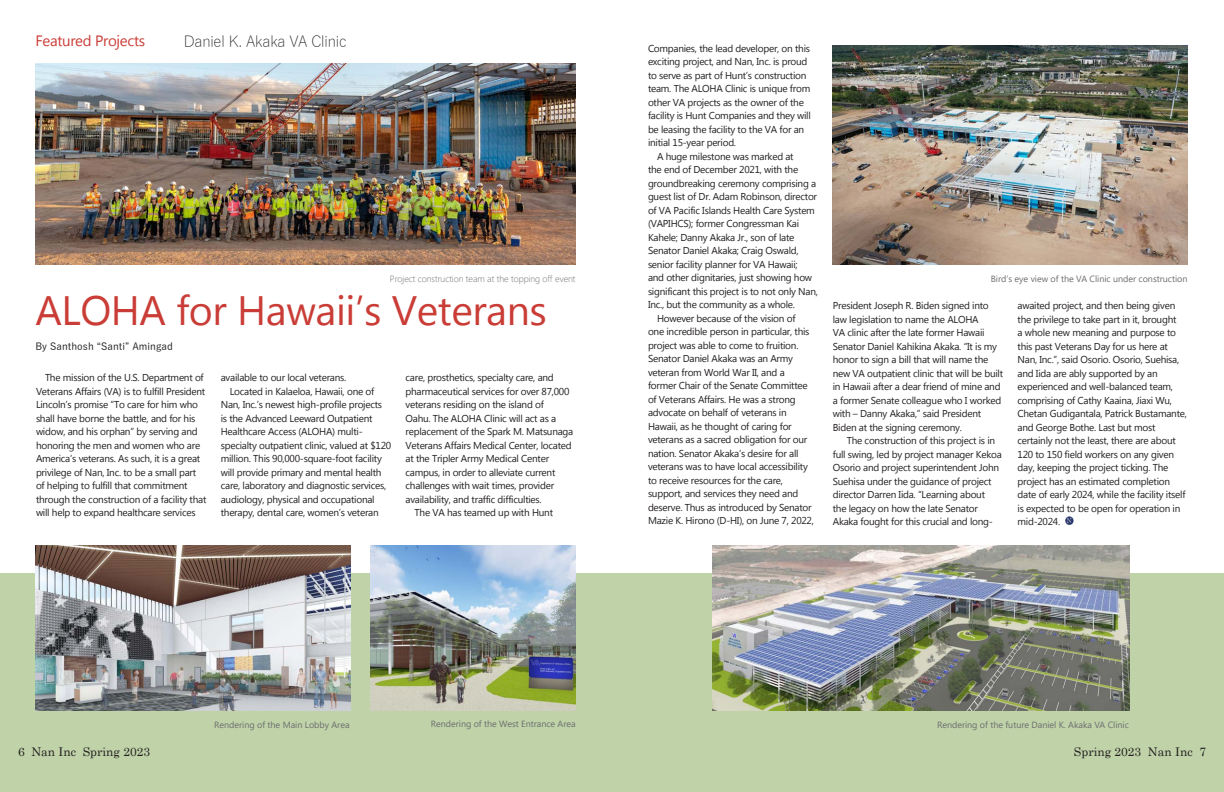
<style>
.page{position:relative;width:1224px;height:792px;background:#fff}
.page>*{position:absolute;margin:0;border:0;box-sizing:border-box;transform-origin:0 0}
.headline{font:41px "Myanmar Text";letter-spacing:-.01em;color:#ca3d37}
.t1{font:300 15.2px "Yu Gothic";letter-spacing:-.01em;color:#231f20}
.t2{font:15px "Myanmar Text";letter-spacing:-.02em;color:#ca3d37}
.t3{font:12px "Century";color:#231f20}
.t4{font:10px/13.5px "Myanmar Text";letter-spacing:-.025em;color:#231f20}
.t5{font:500 10px "Yu Gothic";letter-spacing:.005em;color:#231f20}
.t6{font:9px "Yu Gothic UI";letter-spacing:-.005em;color:#6c6d70}
.t7{font:300 9px "Yu Gothic UI";letter-spacing:-.005em;color:#6c6d70}
</style>
<div class="page">
<div style="left:0;top:573px;width:1224px;height:219px;background:#c0d3a8"></div>
<img style="left:713px;top:546px;width:416px;height:165px">
<img style="left:35px;top:546px;width:316px;height:165px">
<img style="left:370px;top:546px;width:206px;height:165px">
<img style="left:35px;top:63px;width:540px;height:202px">
<img style="left:833px;top:45px;width:355px;height:220px">
<svg style="left:1065px;top:516px;width:9px;height:10px"></svg>
<p class="t2" style="left:35px;top:32px;width:111px">Featured Projects</p>
<p class="t1" style="left:184px;top:28px;width:164px">Daniel K. Akaka VA Clinic</p>
<p class="t7" style="left:390px;top:270px;width:187px">Project construction team at the topping off event</p>
<p class="headline" style="left:35px;top:287px;width:513px">ALOHA for Hawaii’s Veterans</p>
<p class="t5" style="left:35px;top:337px;width:139px">By Santhosh “Santi” Amingad</p>
<p class="t4" style="left:36px;top:371px;width:172px;text-indent:9px">The mission of the U.S. Department of Veterans Affairs (VA) is to fulfill President Lincoln’s promise “To care for him who shall have borne the battle, and for his widow, and his orphan” by serving and honoring the men and women who are America’s veterans. As such, it is a great privilege of Nan, Inc. to be a small part of helping to fulfill that commitment through the construction of a facility that will help to expand healthcare services</p>
<p class="t4" style="left:221px;top:371px;width:127px">available to our local veterans.</p>
<p class="t4" style="left:406px;top:371px;width:169px">care, prosthetics, specialty care, and pharmaceutical services for over 87,000 veterans residing on the island of<br>Oahu. The ALOHA Clinic will act as a replacement of the Spark M. Matsunaga Veterans Affairs Medical Center, located at the Tripler Army Medical Center campus, in order to alleviate current challenges with wait times, provider availability, and traffic difficulties.</p>
<p class="t4" style="left:415px;top:506px;width:140px">The VA has teamed up with Hunt</p>
<p class="t4" style="left:221px;top:384px;width:172px;text-indent:9px">Located in Kalaeloa, Hawaii, one of Nan, Inc.’s newest high-profile projects<br>is the Advanced Leeward Outpatient Healthcare Access (ALOHA) multi&shy;specialty outpatient clinic, valued at $120 million. This 90,000-square-foot facility will provide primary and mental health care, laboratory and diagnostic services, audiology, physical and occupational therapy, dental care, women’s veteran</p>
<p class="t4" style="left:648px;top:42px;width:164px">Companies, the lead developer, on this exciting project, and Nan, Inc. is proud to serve as part of Hunt’s construction team. The ALOHA Clinic is unique from other VA projects as the owner of the facility is Hunt Companies and they will be leasing the facility to the VA for an initial 15-year period.</p>
<p class="t4" style="left:648px;top:150px;width:171px;text-indent:9px">A huge milestone was marked at<br>the end of December 2021, with the groundbreaking ceremony comprising a guest list of Dr. Adam Robinson, director of VA Pacific Islands Health Care System (VAPIHCS); former Congressman Kai Kahele; Danny Akaka Jr., son of late Senator Daniel Akaka; Craig Oswald, senior facility planner for VA Hawaii;<br>and other dignitaries, just showing how significant this project is to not only Nan, Inc., but the community as a whole.</p>
<p class="t4" style="left:648px;top:312px;width:167px;text-indent:9px">However because of the vision of one incredible person in particular, this project was able to come to fruition.<br>Senator Daniel Akaka was an Army veteran from World War II, and a former Chair of the Senate Committee of Veterans Affairs. He was a strong advocate on behalf of veterans in Hawaii, as he thought of caring for veterans as a sacred obligation for our nation. Senator Akaka’s desire for all veterans was to have local accessibility to receive resources for the care, support, and services they need and deserve. Thus as introduced by Senator Mazie K. Hirono (D-HI), on June 7, 2022,</p>
<p class="t6" style="left:991px;top:270px;width:198px">Bird’s eye view of the VA Clinic under construction</p>
<p class="t4" style="left:833px;top:299px;width:172px">President Joseph R. Biden signed into law legislation to name the ALOHA<br>VA clinic after the late former Hawaii Senator Daniel Kahikina Akaka. “It is my honor to sign a bill that will name the new VA outpatient clinic that will be built in Hawaii after a dear friend of mine and a former Senate colleague who I worked with – Danny Akaka,” said President Biden at the signing ceremony.</p>
<p class="t4" style="left:833px;top:434px;width:171px;text-indent:14px">The construction of this project is in full swing, led by project manager Kekoa Osorio and project superintendent John Suehisa under the guidance of project director Darren Iida. “Learning about<br>the legacy on how the late Senator Akaka fought for this crucial and long-</p>
<p class="t4" style="left:1018px;top:299px;width:171px">awaited project, and then being given the privilege to take part in it, brought<br>a whole new meaning and purpose to this past Veterans Day for us here at Nan, Inc.”, said Osorio. Osorio, Suehisa, and Iida are ably supported by an experienced and well-balanced team, comprising of Cathy Kaaina, Jiaxi Wu, Chetan Gudigantala, Patrick Bustamante, and George Bothe. Last but most certainly not the least, there are about 120 to 150 field workers on any given day, keeping the project ticking. The project has an estimated completion date of early 2024, while the facility itself is expected to be open for operation in mid-2024.</p>
<p class="t3" style="left:18px;top:742px;width:134px">6 Nan Inc Spring 2023</p>
<p class="t6" style="left:214px;top:716px;width:137px">Rendering of the Main Lobby Area</p>
<p class="t6" style="left:431px;top:716px;width:146px">Rendering of the West Entrance Area</p>
<p class="t6" style="left:937px;top:716px;width:193px">Rendering of the future Daniel K. Akaka VA Clinic</p>
<p class="t3" style="left:1074px;top:742px;width:134px">Spring 2023 Nan Inc 7</p>
</div>
